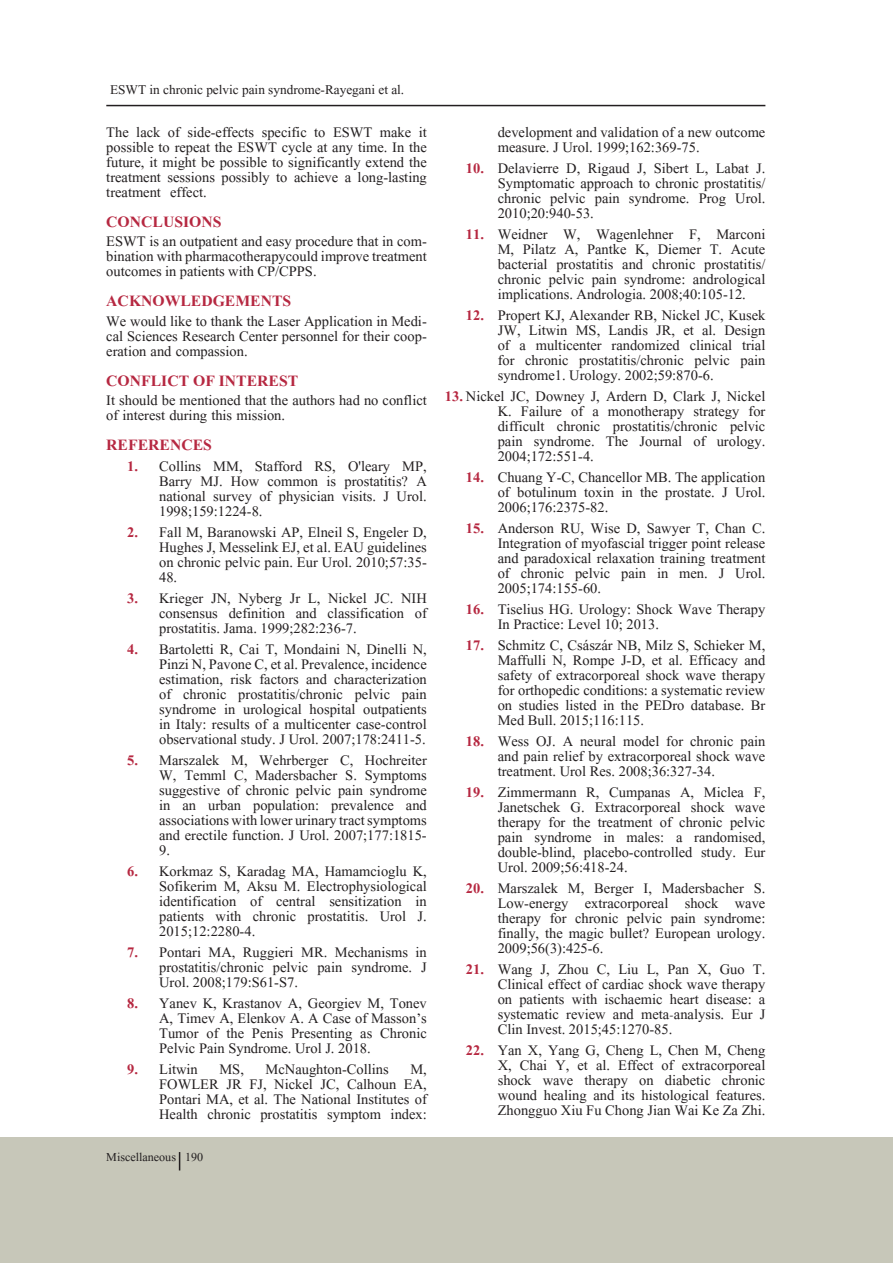
<style>
.page{position:relative;width:893px;height:1263px;background:#fff}
.page>*{position:absolute;margin:0;border:0;box-sizing:border-box;transform-origin:0 0}
.t1{font:700 19.5px "Aparajita";color:#b62841}
.t2{font:18px/15px "Aparajita";color:#231f20;text-align:justify}
.t3{font:16.5px "Aparajita";color:#231f20}
.t4{font:15px "Aparajita";color:#231f20}
.s1{font-weight:700;color:#b62841}
.s2{font-family:"Adobe Arabic"}
</style>
<div class="page">
<div style="left:0;top:1137px;width:893px;height:126px;background:#c7c7b9"></div>
<hr style="left:106px;top:105px;width:659px;height:1px;background:#231f20">
<svg style="left:179px;top:1152px;width:1px;height:18px"></svg>
<p class="t3" style="left:110px;top:81px;width:296px">ESWT in chronic pelvic pain syndrome-Rayegani et al.</p>
<p class="t2" style="left:106px;top:126px;width:322px">The lack of side-effects specific to ESWT make it possible to repeat the ESWT cycle at any time. In the future, it might be possible to significantly extend the treatment sessions possibly to achieve a long-lasting treatment effect.</p>
<p class="t1" style="left:106px;top:212px;width:117px">CONCLUSIONS</p>
<p class="t2" style="left:106px;top:236px;width:322px">ESWT is an outpatient and easy procedure that in com&shy;bination with pharmacotherapycould improve treatment outcomes in patients with CP/CPPS.</p>
<p class="t1" style="left:106px;top:292px;width:186px">ACKNOWLEDGEMENTS</p>
<p class="t2" style="left:106px;top:315px;width:322px">We would like to thank the Laser Application in Medi&shy;cal Sciences Research Center personnel for their coop&shy;eration and compassion.</p>
<p class="t1" style="left:106px;top:371px;width:193px">CONFLICT OF INTEREST</p>
<p class="t2" style="left:106px;top:395px;width:322px">It should be mentioned that the authors had no conflict of interest during this mission.</p>
<p class="t1" style="left:106px;top:436px;width:107px">REFERENCES</p>
<p class="t2" style="left:159px;top:461px;width:269px;text-indent:-32px"><span class="s1">1.</span> Collins MM, Stafford RS, O'leary MP, Barry MJ. How common is prostatitis? A national survey of physician visits. J Urol.<br>1998;159:1224-8.</p>
<p class="t2" style="left:159px;top:527px;width:269px;text-indent:-32px"><span class="s1">2.</span> Fall M, Baranowski AP, Elneil S, Engeler D, Hughes J, Messelink EJ, et al. EAU guidelines on chronic pelvic pain. Eur Urol. 2010;57:35- 48.</p>
<p class="t2" style="left:159px;top:593px;width:269px;text-indent:-32px"><span class="s1">3.</span> Krieger JN, Nyberg Jr L, Nickel JC. NIH consensus definition and classification of prostatitis. Jama. 1999;282:236-7.</p>
<p class="t2" style="left:159px;top:644px;width:269px;text-indent:-32px"><span class="s1">4.</span> Bartoletti R, Cai T, Mondaini N, Dinelli N, Pinzi N, Pavone C, et al. Prevalence, incidence estimation, risk factors and characterization of chronic prostatitis/chronic pelvic pain syndrome in urological hospital outpatients in Italy: results of a multicenter case-control observational study. J Urol. 2007;178:2411-5.</p>
<p class="t2" style="left:159px;top:755px;width:269px;text-indent:-32px"><span class="s1">5.</span> Marszalek M, Wehrberger C, Hochreiter W, Temml C, Madersbacher S. Symptoms suggestive of chronic pelvic pain syndrome in an urban population: prevalence and associations with lower urinary tract symptoms and erectile function. J Urol. 2007;177:1815- 9.</p>
<p class="t2" style="left:159px;top:866px;width:269px;text-indent:-32px"><span class="s1">6.</span> Korkmaz S, Karadag MA, Hamamcioglu K, Sofikerim M, Aksu M. Electrophysiological identification of central sensitization in patients with chronic prostatitis. Urol J.<br>2015;12:2280-4.</p>
<p class="t2" style="left:159px;top:947px;width:269px;text-indent:-32px"><span class="s1">7.</span> Pontari MA, Ruggieri MR. Mechanisms in prostatitis/chronic pelvic pain syndrome. J Urol. 2008;179:S61-S7.</p>
<p class="t2" style="left:159px;top:998px;width:269px;text-indent:-32px"><span class="s1">8.</span> Yanev K, Krastanov A, Georgiev M, Tonev A, Timev A, Elenkov A. A Case of Masson’s Tumor of the Penis Presenting as Chronic Pelvic Pain Syndrome. Urol J. 2018.</p>
<p class="t2" style="left:159px;top:1064px;width:269px;text-indent:-32px"><span class="s1">9.</span> Litwin MS, McNaughton-Collins M, FOWLER JR FJ, Nickel JC, Calhoun EA, Pontari MA, et al. The National Institutes of Health chronic prostatitis symptom index:</p>
<p class="t4" style="left:106px;top:1149px;width:98px">Miscellaneous 190</p>
<p class="t2" style="left:498px;top:126px;width:269px">development and validation of a new outcome measure. J Urol. 1999;162:369-75.</p>
<p class="t2" style="left:498px;top:162px;width:269px;text-indent:-32px"><span class="s1">10.</span> Delavierre D, Rigaud J, Sibert L, Labat J.<br>Symptomatic approach to chronic prostatitis/ chronic pelvic pain syndrome. Prog Urol.<br>2010;20:940-53.</p>
<p class="t2" style="left:498px;top:228px;width:269px;text-indent:-32px"><span class="s1">11.</span> Weidner W, Wagenlehner F, Marconi M, Pilatz A, Pantke K, Diemer T. Acute bacterial prostatitis and chronic prostatitis/ chronic pelvic pain syndrome: andrological implications. Andrologia. 2008;40:105-12.</p>
<p class="t2" style="left:498px;top:309px;width:269px;text-indent:-32px"><span class="s1">12.</span> Propert KJ, Alexander RB, Nickel JC, Kusek JW, Litwin MS, Landis JR, et al. Design of a multicenter randomized clinical trial for chronic prostatitis/chronic pelvic pain syndrome1. Urology. 2002;59:870-6.</p>
<p class="t2" style="left:498px;top:390px;width:269px;text-indent:-53px"><span class="s1">13.</span> Nickel JC, Downey J, Ardern D, Clark J, Nickel K. Failure of a monotherapy strategy for difficult chronic prostatitis/chronic pelvic pain syndrome. The Journal of urology.<br>2004;172:551-4.</p>
<p class="t2" style="left:498px;top:471px;width:269px;text-indent:-32px"><span class="s1">14.</span> Chuang Y-C, Chancellor MB. The application of botulinum toxin in the prostate. J Urol.<br>2006;176:2375-82.</p>
<p class="t2" style="left:498px;top:522px;width:269px;text-indent:-32px"><span class="s1">15.</span> Anderson RU, Wise D, Sawyer T, Chan C.<br>Integration of myofascial trigger point release and paradoxical relaxation training treatment of chronic pelvic pain in men. J Urol.<br>2005;174:155-60.</p>
<p class="t2" style="left:498px;top:603px;width:269px;text-indent:-32px"><span class="s1">16.</span> Tiselius HG. Urology: Shock Wave Therapy<br>In Practice: Level 10; 2013.</p>
<p class="t2" style="left:498px;top:639px;width:269px;text-indent:-32px"><span class="s1">17.</span> Schmitz C, Császár NB, Milz S, Schieker M, Maffulli N, Rompe J-D, et al. Efficacy and safety of extracorporeal shock wave therapy for orthopedic conditions: a systematic review on studies listed in the PEDro database. Br Med Bull. 2015;116:115.</p>
<p class="t2" style="left:498px;top:735px;width:269px;text-indent:-32px"><span class="s1">18.</span> Wess OJ. A neural model for chronic pain and pain relief by extracorporeal shock wave treatment. Urol Res. 2008;36:327-34.</p>
<p class="t2" style="left:498px;top:786px;width:269px;text-indent:-32px"><span class="s1">19.</span> Zimmermann R, Cumpanas A, Miclea F, Janetschek G. Extracorporeal shock wave therapy for the treatment of chronic pelvic pain syndrome in males: a randomised, double-blind, placebo-controlled study. Eur Urol. 2009;56:418-24.</p>
<p class="t2" style="left:498px;top:882px;width:269px;text-indent:-32px"><span class="s1">20.</span> Marszalek M, Berger I, Madersbacher S.<br>Low-energy extracorporeal shock wave therapy for chronic pelvic pain syndrome: finally, the magic bullet? European urology.<br>2009;56(3):425-6.</p>
<p class="t2" style="left:498px;top:963px;width:269px;text-indent:-32px"><span class="s1">21.</span> Wang J, Zhou C, Liu L, Pan X, Guo T.<br>Clinical effect of cardiac shock wave therapy on patients with ischaemic heart disease: a systematic review and meta<span class="s2">‐</span>analysis. Eur J Clin Invest. 2015;45:1270-85.</p>
<p class="t2" style="left:498px;top:1044px;width:269px;text-indent:-32px"><span class="s1">22.</span> Yan X, Yang G, Cheng L, Chen M, Cheng X, Chai Y, et al. Effect of extracorporeal shock wave therapy on diabetic chronic wound healing and its histological features.<br>Zhongguo Xiu Fu Chong Jian Wai Ke Za Zhi.</p>
</div>
